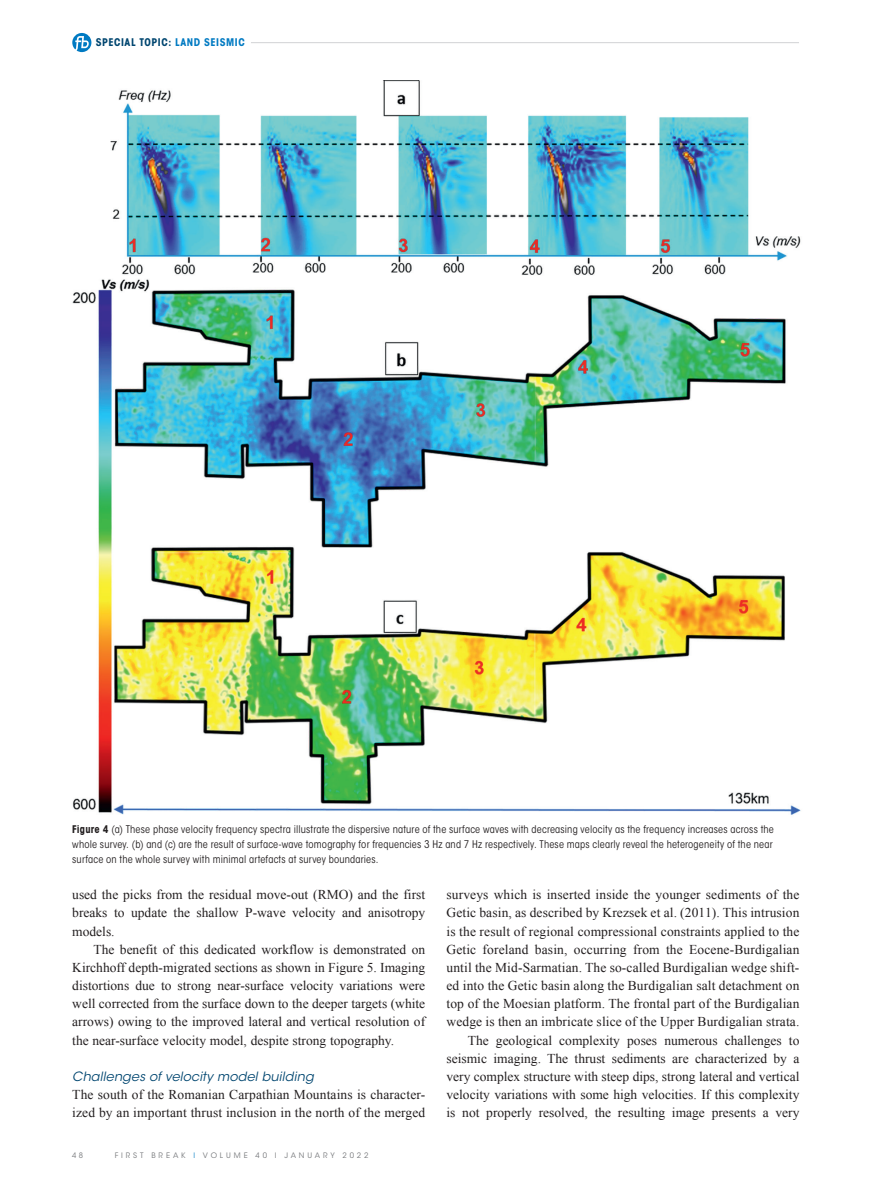
<style>
.page{position:relative;width:893px;height:1191px;background:#fff}
.page>*{position:absolute;margin:0;border:0;box-sizing:border-box;transform-origin:0 0}
._00-FB_BODY_indent{font:13.5px/18.1px "Times New Roman";color:#231f20;text-align:justify}
._00-FB_BODY{font:13.5px/18.1px "Times New Roman";letter-spacing:.01em;color:#231f20;text-align:justify}
._03-HEADER_3{font:italic 12.75px "ITC Avant Garde Std";letter-spacing:.015em;color:#004670}
._06-CAPTION_black{font:condensed 10.5px/15px "ITC Avant Garde Std";letter-spacing:.015em;color:#231f20}
.t1{font:700 condensed 10.5px "ITC Avant Garde Std";letter-spacing:.055em;color:#004670}
.t2{font:7.5px "ITC Avant Garde Std";letter-spacing:.385em;color:#787a7d}
.s1{color:#007ac2}
.s2{font-weight:700}
.s3{color:#1c8acb}
</style>
<div class="page">
<hr style="left:251px;top:42px;width:548px;height:1px;background:#d1d2d4">
<svg style="left:72px;top:33px;width:19px;height:19px"></svg>
<img style="left:72px;top:81px;width:729px;height:734px">
<p class="t1" style="left:96px;top:36px;width:151px">SPECIAL TOPIC: <span class="s1">LAND SEISMIC</span></p>
<p class="_06-CAPTION_black" style="left:72px;top:821px;width:703px"><span class="s2">Figure 4</span> (a) These phase velocity frequency spectra illustrate the dispersive nature of the surface waves with decreasing velocity as the frequency increases across the whole survey. (b) and (c) are the result of surface-wave tomography for frequencies 3 Hz and 7 Hz respectively. These maps clearly reveal the heterogeneity of the near surface on the whole survey with minimal artefacts at survey boundaries.</p>
<p class="_00-FB_BODY_indent" style="left:72px;top:885px;width:354px">used the picks from the residual move-out (RMO) and the first breaks to update the shallow P-wave velocity and anisotropy models.</p>
<p class="_00-FB_BODY_indent" style="left:72px;top:940px;width:354px;text-indent:21px">The benefit of this dedicated workflow is demonstrated on Kirchhoff depth-migrated sections as shown in Figure 5. Imaging distortions due to strong near-surface velocity variations were well corrected from the surface down to the deeper targets (white arrows) owing to the improved lateral and vertical resolution of the near-surface velocity model, despite strong topography.</p>
<p class="_03-HEADER_3" style="left:72px;top:1068px;width:243px">Challenges of velocity model building</p>
<p class="_00-FB_BODY" style="left:72px;top:1085px;width:354px">The south of the Romanian Carpathian Mountains is character&shy;ized by an important thrust inclusion in the north of the merged</p>
<p class="t2" style="left:72px;top:1151px;width:12px">4 8</p>
<p class="t2" style="left:115px;top:1151px;width:255px">FIRST BREAK <span class="s3">I</span> VOLUME 40 I JANUARY 2022</p>
<p class="_00-FB_BODY" style="left:446px;top:885px;width:354px">surveys which is inserted inside the younger sediments of the Getic basin, as described by Krezsek et al. (2011). This intrusion is the result of regional compressional constraints applied to the Getic foreland basin, occurring from the Eocene-Burdigalian until the Mid-Sarmatian. The so-called Burdigalian wedge shift&shy;ed into the Getic basin along the Burdigalian salt detachment on top of the Moesian platform. The frontal part of the Burdigalian wedge is then an imbricate slice of the Upper Burdigalian strata.</p>
<p class="_00-FB_BODY_indent" style="left:446px;top:1030px;width:354px;text-indent:21px">The geological complexity poses numerous challenges to seismic imaging. The thrust sediments are characterized by a very complex structure with steep dips, strong lateral and vertical velocity variations with some high velocities. If this complexity is not properly resolved, the resulting image presents a very</p>
</div>
